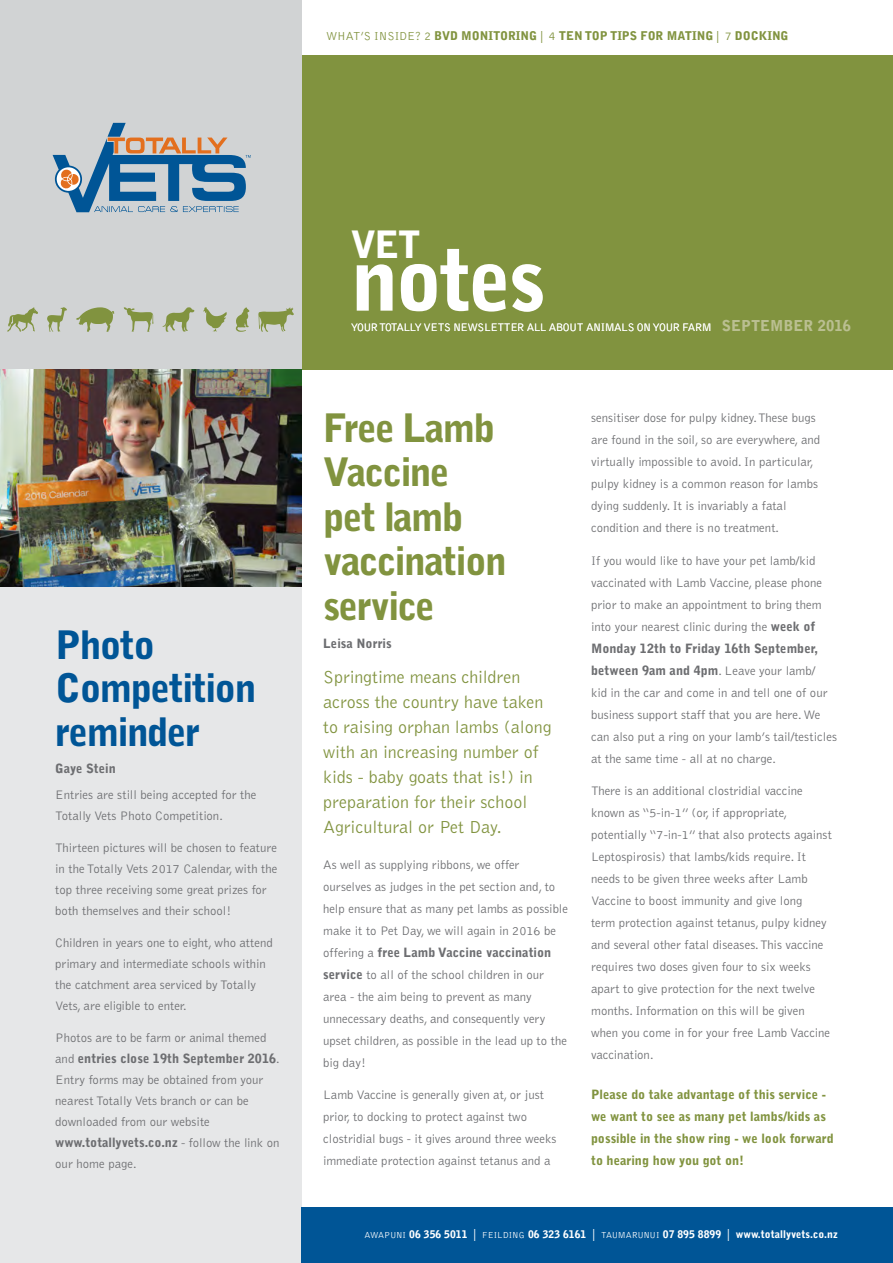
<style>
.page{position:relative;width:893px;height:1263px;background:#fff}
.page>*{position:absolute;margin:0;border:0;box-sizing:border-box;transform-origin:0 0}
.t1{font:900 85.5px "Bell Gothic Std";letter-spacing:-.04em;color:#fff}
.t2{font:900 39px/44.4px "Bell Gothic Std";letter-spacing:-.04em;color:#81933f}
.t3{font:900 39px/43.5px "Bell Gothic Std";letter-spacing:-.04em;color:#005596}
.t4{font:900 37.5px "Bell Gothic Std";color:#fff}
.t5{font:300 18px/24.9px "Bell Gothic Std";color:#81933f}
.t6{font:900 15px "Bell Gothic Std";color:#babf91}
.t7{font:300 12.75px/22px "Bell Gothic Std";color:#6d6e71}
.t8{font:900 12.75px/22px "Bell Gothic Std";color:#81933f}
.t9{font:900 12.75px "Bell Gothic Std";color:#6d6e71}
.t10{font:900 12px "Bell Gothic Std";letter-spacing:-.005em;color:#81933f}
.t11{font:300 11.25px "Bell Gothic Std";letter-spacing:-.04em;color:#fff}
.t12{font:900 10.5px "Bell Gothic Std";color:#fff}
.s1{font-weight:300}
.s2{font-weight:900}
.s3{font-weight:300;font-size:9px}
.s4{font-weight:300;font-size:12px}
</style>
<div class="page">
<div style="left:0;top:370px;width:302px;height:893px;background:#e6e7e8"></div>
<div style="left:302px;top:55px;width:591px;height:315px;background:#81933f"></div>
<div style="left:302px;top:1208px;width:591px;height:55px;background:#005596"></div>
<div style="left:0;top:0;width:302px;height:370px;background:#d1d3d4"></div>
<svg style="left:53px;top:123px;width:198px;height:89px"></svg>
<svg style="left:124px;top:307px;width:29px;height:25px"></svg>
<svg style="left:47px;top:307px;width:20px;height:25px"></svg>
<svg style="left:163px;top:307px;width:31px;height:25px"></svg>
<svg style="left:236px;top:307px;width:13px;height:25px"></svg>
<svg style="left:258px;top:307px;width:36px;height:25px"></svg>
<svg style="left:203px;top:307px;width:24px;height:25px"></svg>
<svg style="left:76px;top:307px;width:39px;height:25px"></svg>
<svg style="left:7px;top:307px;width:31px;height:25px"></svg>
<img style="left:0;top:370px;width:302px;height:217px">
<p class="t10" style="left:326px;top:29px;width:464px"><span class="s1">WHAT’S INSIDE? 2</span> BVD MONITORING <span class="s1">| 4</span> TEN TOP TIPS FOR MATING <span class="s1">| 7</span> DOCKING</p>
<h2 class="t3" style="left:55px;top:623px;width:203px">Photo<br>Competition reminder</h2>
<p class="t9" style="left:55px;top:761px;width:62px">Gaye Stein</p>
<p class="t7" style="left:55px;top:785px;width:203px;line-height:21px">Entries are still being accepted for the<br>Totally Vets Photo Competition.</p>
<p class="t7" style="left:55px;top:838px;width:224px;line-height:21px">Thirteen pictures will be chosen to feature in the Totally Vets 2017 Calendar, with the top three receiving some great prizes for both themselves and their school!</p>
<p class="t7" style="left:55px;top:932px;width:219px;line-height:21px">Children in years one to eight, who attend primary and intermediate schools within the catchment area serviced by Totally Vets, are eligible to enter.</p>
<p class="t7" style="left:55px;top:1027px;width:226px;line-height:21px">Photos are to be farm or animal themed and <span class="s2">entries close 19th September 2016</span>.<br>Entry forms may be obtained from your nearest Totally Vets branch or can be downloaded from our website <span class="s2">www.totallyvets.co.nz</span> - follow the link on our home page.</p>
<h3 class="t4" style="left:351px;top:223px;width:71px">VET</h3>
<h1 class="t1" style="left:351px;top:230px;width:197px">notes</h1>
<p class="t11" style="left:351px;top:321px;width:363px">YOUR TOTALLY VETS NEWSLETTER ALL ABOUT ANIMALS ON YOUR FARM</p>
<p class="t6" style="left:722px;top:317px;width:131px">SEPTEMBER 2016</p>
<h2 class="t2" style="left:323px;top:406px;width:185px">Free Lamb<br>Vaccine pet lamb vaccination service</h2>
<p class="t9" style="left:323px;top:636px;width:70px">Leisa Norris</p>
<h3 class="t5" style="left:323px;top:665px;width:230px">Springtime means children across the country have taken to raising orphan lambs (along with an increasing number of kids - baby goats that is!) in preparation for their school<br>Agricultural or Pet Day.</h3>
<p class="t7" style="left:323px;top:854px;width:246px">As well as supplying ribbons, we offer ourselves as judges in the pet section and, to help ensure that as many pet lambs as possible make it to Pet Day, we will again in 2016 be offering a <span class="s2">free Lamb Vaccine vaccination service</span> to all of the school children in our area - the aim being to prevent as many unnecessary deaths, and consequently very upset children, as possible in the lead up to the big day!</p>
<p class="t7" style="left:323px;top:1084px;width:235px">Lamb Vaccine is generally given at, or just prior, to docking to protect against two clostridial bugs - it gives around three weeks immediate protection against tetanus and a</p>
<p class="t7" style="left:591px;top:407px;width:231px">sensitiser dose for pulpy kidney. These bugs are found in the soil, so are everywhere, and virtually impossible to avoid. In particular, pulpy kidney is a common reason for lambs dying suddenly. It is invariably a fatal condition and there is no treatment.</p>
<p class="t7" style="left:591px;top:550px;width:248px">If you would like to have your pet lamb/kid vaccinated with Lamb Vaccine, please phone prior to make an appointment to bring them into your nearest clinic during the <span class="s2">week of Monday 12th to Friday 16th September, between 9am and 4pm</span>. Leave your lamb/<br>kid in the car and come in and tell one of our business support staff that you are here. We can also put a ring on your lamb’s tail/testicles at the same time - all at no charge.</p>
<p class="t7" style="left:591px;top:780px;width:242px">There is an additional clostridial vaccine known as “5-in-1” (or, if appropriate, potentially “7-in-1” that also protects against Leptospirosis) that lambs/kids require. It needs to be given three weeks after Lamb Vaccine to boost immunity and give long<br>term protection against tetanus, pulpy kidney and several other fatal diseases. This vaccine requires two doses given four to six weeks apart to give protection for the next twelve months. Information on this will be given when you come in for your free Lamb Vaccine vaccination.</p>
<p class="t8" style="left:591px;top:1084px;width:244px">Please do take advantage of this service - we want to see as many pet lambs/kids as possible in the show ring - we look forward to hearing how you got on!</p>
<p class="t12" style="left:365px;top:1228px;width:475px"><span class="s3">AWAPUNI</span> 06 356 5011 <span class="s4">|</span> <span class="s3">FEILDING</span> 06 323 6161 <span class="s4">|</span> <span class="s3">TAUMARUNUI</span> 07 895 8899 <span class="s4">|</span> www.totallyvets.co.nz</p>
</div>
